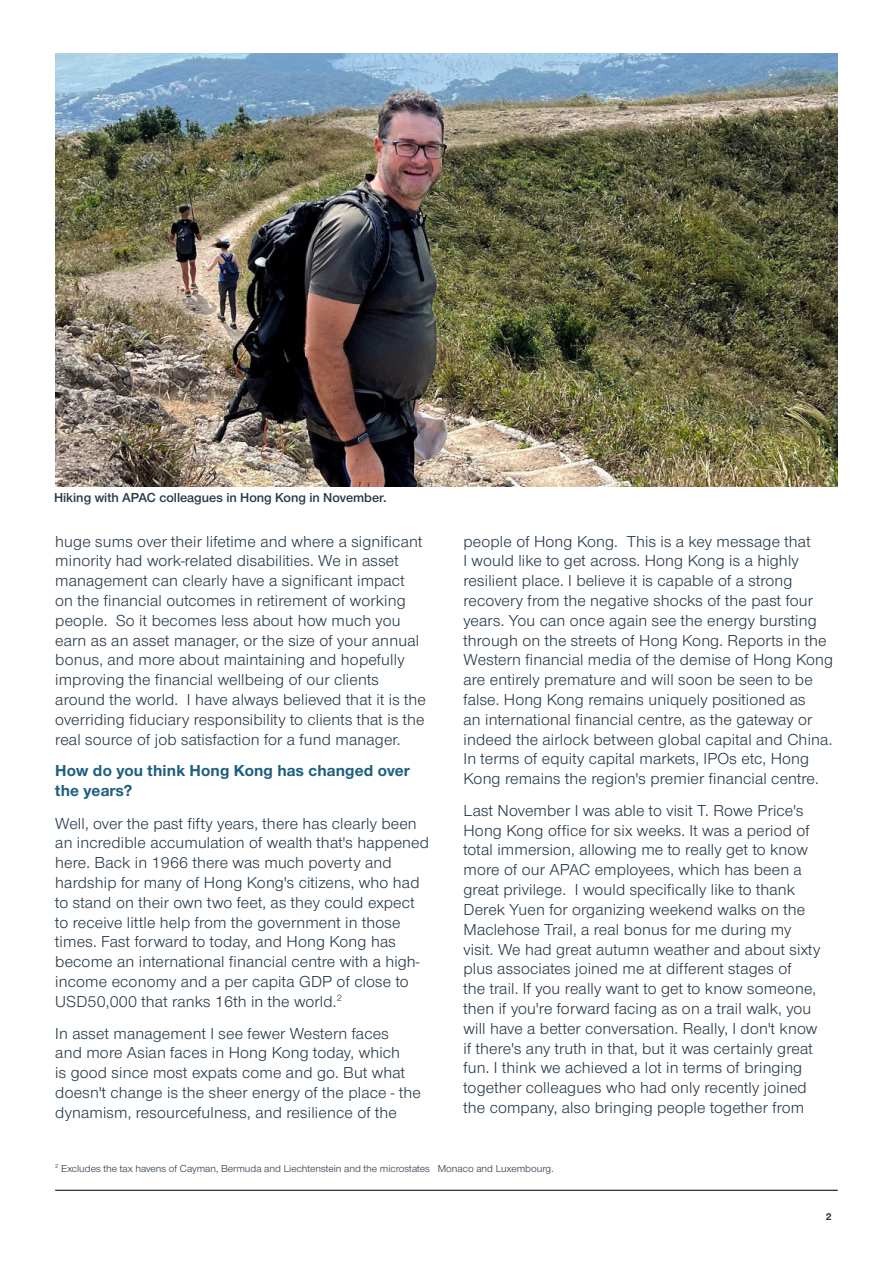
<style>
.page{position:relative;width:893px;height:1263px;background:#fff}
.page>*{position:absolute;margin:0;border:0;box-sizing:border-box;transform-origin:0 0}
.t1{font:16.5px/19.8px "Nimbus San Nov";letter-spacing:.01em;color:#253746}
.t2{font:700 16.5px/19.8px "Nimbus San Nov";letter-spacing:.01em;color:#1e5e7e}
.t3{font:13.5px "Nimbus San Nov Sem Bol";color:#253746}
.t4{font:10.5px "Nimbus San Nov";color:#253746}
.t5{font:700 10.5px "Nimbus San Nov";color:#253746}
</style>
<div class="page">
<hr style="left:55px;top:1190px;width:783px;height:1px;background:#253746">
<img style="left:55px;top:53px;width:783px;height:433px">
<p class="t3" style="left:54px;top:489px;width:334px">Hiking with APAC colleagues in Hong Kong in November.</p>
<p class="t1" style="left:55px;top:531px;width:372px">huge sums over their lifetime and where a significant minority had work-related disabilities. We in asset management can clearly have a significant impact on the financial outcomes in retirement of working people. So it becomes less about how much you earn as an asset manager, or the size of your annual bonus, and more about maintaining and hopefully improving the financial wellbeing of our clients around the world. I have always believed that it is the overriding fiduciary responsibility to clients that is the real source of job satisfaction for a fund manager.</p>
<p class="t2" style="left:55px;top:761px;width:356px">How do you think Hong Kong has changed over the years?</p>
<p class="t1" style="left:55px;top:813px;width:375px">Well, over the past fifty years, there has clearly been an incredible accumulation of wealth that's happened here. Back in 1966 there was much poverty and hardship for many of Hong Kong's citizens, who had to stand on their own two feet, as they could expect to receive little help from the government in those times. Fast forward to today, and Hong Kong has become an international financial centre with a high&shy;income economy and a per capita GDP of close to USD50,000 that ranks 16th in the world.<sup>2</sup></p>
<p class="t1" style="left:55px;top:1023px;width:367px">In asset management I see fewer Western faces<br>and more Asian faces in Hong Kong today, which<br>is good since most expats come and go. But what doesn't change is the sheer energy of the place - the dynamism, resourcefulness, and resilience of the</p>
<p class="t1" style="left:463px;top:531px;width:371px">people of Hong Kong. This is a key message that<br>I would like to get across. Hong Kong is a highly resilient place. I believe it is capable of a strong recovery from the negative shocks of the past four years. You can once again see the energy bursting through on the streets of Hong Kong. Reports in the Western financial media of the demise of Hong Kong are entirely premature and will soon be seen to be false. Hong Kong remains uniquely positioned as<br>an international financial centre, as the gateway or indeed the airlock between global capital and China.<br>In terms of equity capital markets, IPOs etc, Hong Kong remains the region's premier financial centre.</p>
<p class="t1" style="left:463px;top:801px;width:358px">Last November I was able to visit T. Rowe Price's Hong Kong office for six weeks. It was a period of total immersion, allowing me to really get to know more of our APAC employees, which has been a great privilege. I would specifically like to thank Derek Yuen for organizing weekend walks on the Maclehose Trail, a real bonus for me during my visit. We had great autumn weather and about sixty plus associates joined me at different stages of<br>the trail. If you really want to get to know someone, then if you're forward facing as on a trail walk, you will have a better conversation. Really, I don't know if there's any truth in that, but it was certainly great fun. I think we achieved a lot in terms of bringing together colleagues who had only recently joined the company, also bringing people together from</p>
<p class="t4" style="left:55px;top:1162px;width:500px"><sup>2</sup> Excludes the tax havens of Cayman, Bermuda and Liechtenstein and the microstates Monaco and Luxembourg.</p>
<p class="t5" style="left:826px;top:1210px;width:7px">2</p>
</div>
